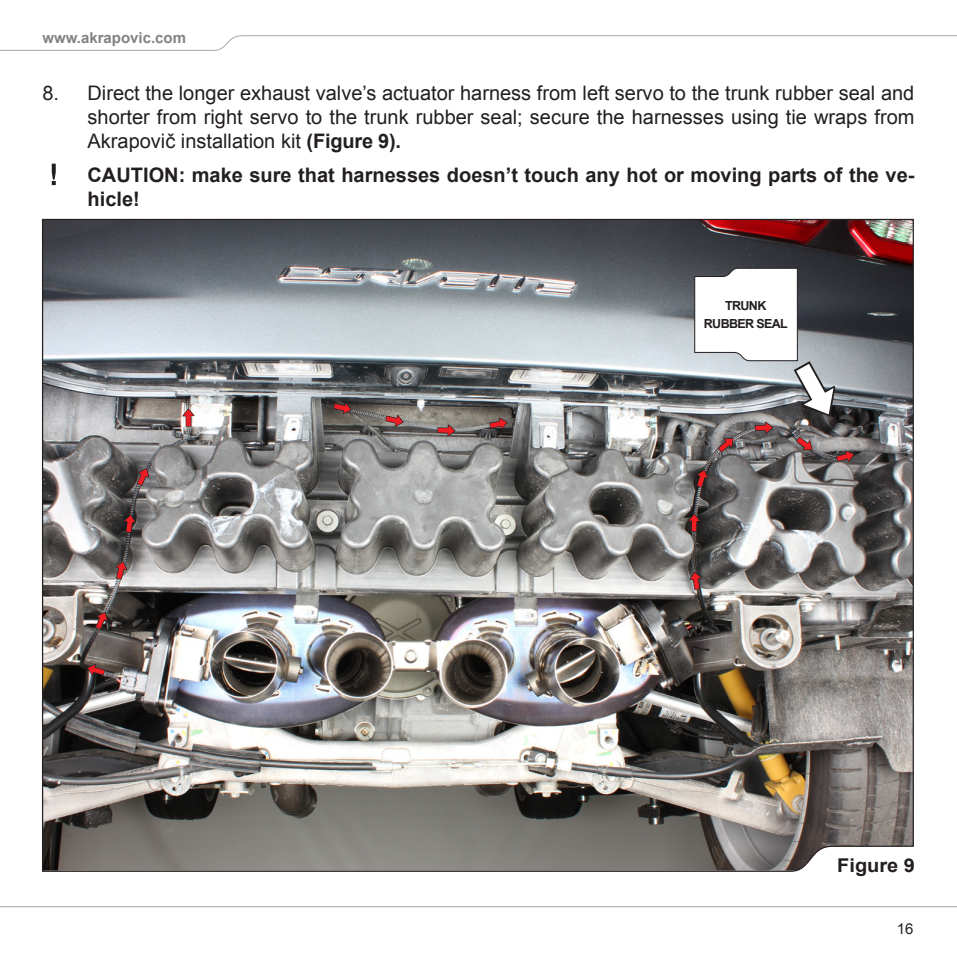
<style>
.page{position:relative;width:957px;height:957px;background:#fff}
.page>*{position:absolute;margin:0;border:0;box-sizing:border-box;transform-origin:0 0}
.body_txt_bullets{font:20px/24px "Arial";color:#231f20;text-align:justify}
.t1{font:700 20px/24px "Arial";color:#231f20}
.body_txt_bold{font:700 19px "Arial";color:#231f20;scale:1.05 1}
.t2{font:700 15px "Arial";color:#808285}
.t3{font:15px "Arial";color:#231f20}
.t4{font:700 12.5px "Arial";letter-spacing:-.05em;color:#231f20}
.s1{font-weight:700}
</style>
<div class="page">
<svg style="left:0;top:35px;width:957px;height:16px"></svg>
<svg style="left:0;top:906px;width:957px;height:2px;background:#d2d3d5"></svg>
<img style="left:42px;top:218px;width:872px;height:654px">
<svg style="left:52px;top:164px;width:4px;height:21px"></svg>
<svg style="left:489px;top:418px;width:19px;height:11px"></svg>
<svg style="left:437px;top:424px;width:19px;height:12px"></svg>
<svg style="left:385px;top:415px;width:19px;height:11px"></svg>
<svg style="left:333px;top:402px;width:19px;height:12px"></svg>
<svg style="left:182px;top:408px;width:12px;height:18px"></svg>
<svg style="left:137px;top:468px;width:12px;height:18px"></svg>
<svg style="left:124px;top:514px;width:12px;height:19px"></svg>
<svg style="left:116px;top:561px;width:11px;height:18px"></svg>
<svg style="left:95px;top:612px;width:13px;height:17px"></svg>
<svg style="left:87px;top:664px;width:18px;height:11px"></svg>
<svg style="left:689px;top:571px;width:12px;height:19px"></svg>
<svg style="left:688px;top:513px;width:12px;height:19px"></svg>
<svg style="left:696px;top:469px;width:12px;height:19px"></svg>
<svg style="left:694px;top:267px;width:160px;height:195px"></svg>
<p class="t2" style="left:42px;top:28px;width:145px">www.akrapovic.com</p>
<p class="body_txt_bullets" style="left:88px;top:81px;width:828px;text-indent:-45px">8. Direct the longer exhaust valve’s actuator harness from left servo to the trunk rubber seal and shorter from right servo to the trunk rubber seal; secure the harnesses using tie wraps from Akrapovič installation kit <span class="s1">(Figure 9).</span></p>
<p class="t1" style="left:88px;top:163px;width:828px">CAUTION: make sure that harnesses doesn’t touch any hot or moving parts of the ve&shy;hicle!</p>
<p class="t4" style="left:725px;top:297px;width:43px">TRUNK</p>
<p class="t4" style="left:704px;top:315px;width:86px">RUBBER SEAL</p>
<p class="body_txt_bold" style="left:837px;top:852px;width:76px">Figure 9</p>
<p class="t3" style="left:897px;top:918px;width:18px">16</p>
</div>
